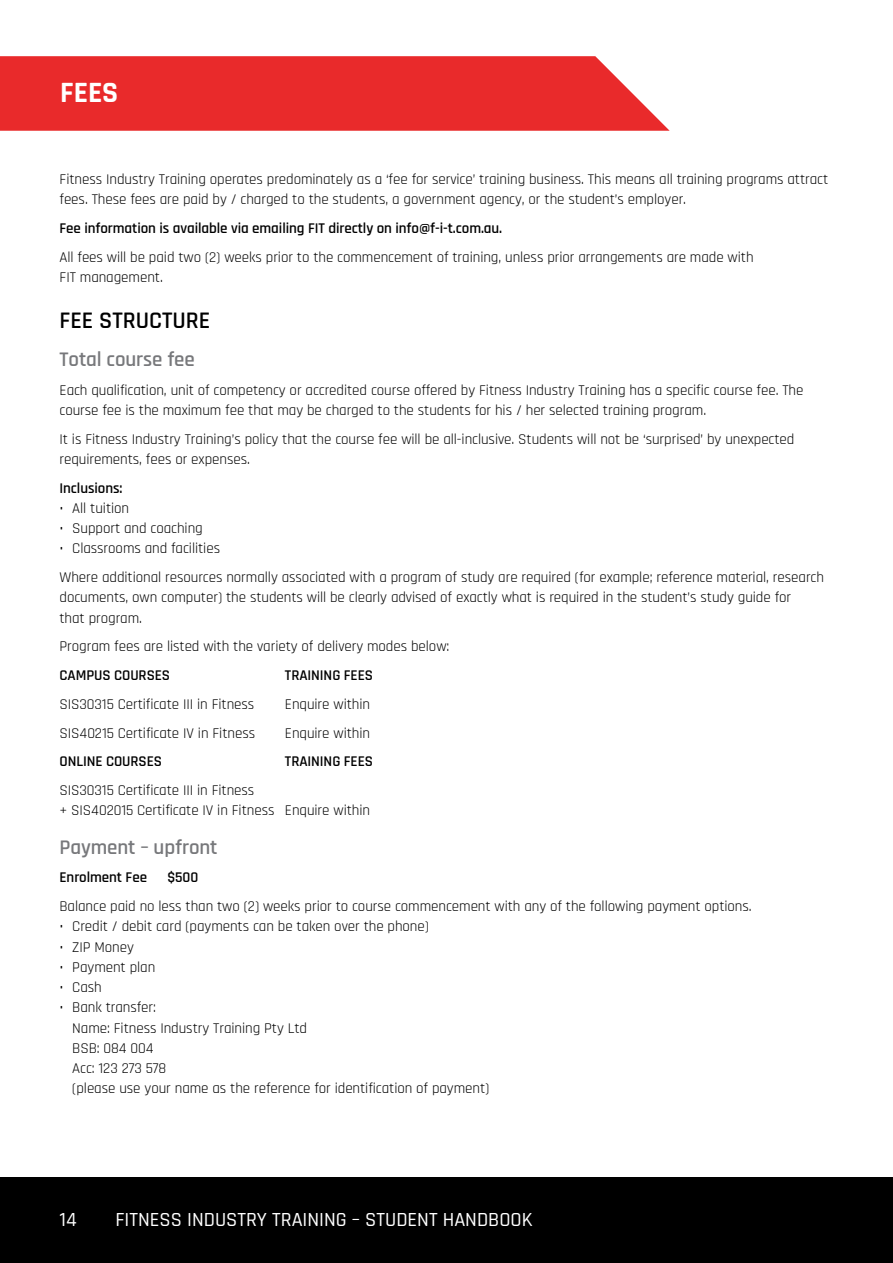
<style>
.page{position:relative;width:893px;height:1263px;background:#fff}
.page>*{position:absolute;margin:0;border:0;box-sizing:border-box;transform-origin:0 0}
.t1{font:700 29.85px "Rajdhani";color:#fff}
.t2{font:600 24px "Rajdhani";color:#000}
.t3{font:600 21px "Rajdhani";letter-spacing:-.005em;color:#77787b}
.t4{font:500 20.25px "Rajdhani";color:#fff}
.t5{font:15px/20.2px "Rajdhani";letter-spacing:-.005em;color:#000}
.t6{font:600 15px "Rajdhani";letter-spacing:-.005em;color:#000}
</style>
<div class="page">
<div style="left:0;top:1178px;width:893px;height:85px;background:#000"></div>
<svg style="left:0;top:56px;width:670px;height:75px;background:#ea3637"></svg>
<h1 class="t1" style="left:60px;top:74px;width:60px">FEES</h1>
<p class="t5" style="left:60px;top:170px;width:770px">Fitness Industry Training operates predominately as a ‘fee for service’ training business. This means all training programs attract fees. These fees are paid by / charged to the students, a government agency, or the student’s employer.</p>
<p class="t6" style="left:60px;top:219px;width:444px">Fee information is available via emailing FIT directly on info@f-i-t.com.au.</p>
<p class="t5" style="left:60px;top:247px;width:696px">All fees will be paid two (2) weeks prior to the commencement of training, unless prior arrangements are made with<br>FIT management.</p>
<h2 class="t2" style="left:60px;top:306px;width:152px">FEE STRUCTURE</h2>
<h3 class="t3" style="left:60px;top:347px;width:137px">Total course fee</h3>
<p class="t5" style="left:60px;top:380px;width:745px">Each qualification, unit of competency or accredited course offered by Fitness Industry Training has a specific course fee. The course fee is the maximum fee that may be charged to the students for his / her selected training program.</p>
<p class="t5" style="left:60px;top:429px;width:736px">It is Fitness Industry Training’s policy that the course fee will be all-inclusive. Students will not be ‘surprised’ by unexpected requirements, fees or expenses.</p>
<p class="t6" style="left:60px;top:479px;width:64px">Inclusions:</p>
<p class="t5" style="left:60px;top:498px;width:71px">• All tuition</p>
<p class="t5" style="left:60px;top:519px;width:145px">• Support and coaching</p>
<p class="t5" style="left:60px;top:535px;width:766px;line-height:28.8px">• Classrooms and facilities<br>Where additional resources normally associated with a program of study are required (for example; reference material, research</p>
<p class="t5" style="left:60px;top:588px;width:733px">documents, own computer) the students will be clearly advised of exactly what is required in the student’s study guide for that program.</p>
<p class="t5" style="left:60px;top:637px;width:391px">Program fees are listed with the variety of delivery modes below:</p>
<p class="t6" style="left:60px;top:666px;width:112px">CAMPUS COURSES</p>
<p class="t6" style="left:285px;top:666px;width:90px">TRAINING FEES</p>
<p class="t5" style="left:60px;top:694px;width:196px">SIS30315 Certificate III in Fitness</p>
<p class="t5" style="left:285px;top:694px;width:87px">Enquire within</p>
<p class="t5" style="left:60px;top:723px;width:197px">SIS40215 Certificate IV in Fitness</p>
<p class="t5" style="left:285px;top:723px;width:87px">Enquire within</p>
<p class="t6" style="left:60px;top:753px;width:104px">ONLINE COURSES</p>
<p class="t6" style="left:285px;top:753px;width:90px">TRAINING FEES</p>
<p class="t5" style="left:60px;top:781px;width:312px">SIS30315 Certificate III in Fitness<br>+ SIS402015 Certificate IV in Fitness Enquire within</p>
<h3 class="t3" style="left:60px;top:834px;width:160px">Payment – upfront</h3>
<p class="t6" style="left:60px;top:869px;width:89px">Enrolment Fee</p>
<p class="t6" style="left:168px;top:869px;width:32px">$500</p>
<p class="t5" style="left:60px;top:897px;width:694px">Balance paid no less than two (2) weeks prior to course commencement with any of the following payment options.</p>
<p class="t5" style="left:60px;top:917px;width:371px">• Credit / debit card (payments can be taken over the phone)</p>
<p class="t5" style="left:60px;top:937px;width:76px">• ZIP Money</p>
<p class="t5" style="left:60px;top:957px;width:97px">• Payment plan</p>
<p class="t5" style="left:60px;top:978px;width:44px">• Cash</p>
<p class="t5" style="left:72px;top:998px;width:419px;text-indent:-13px">• Bank transfer:<br>Name: Fitness Industry Training Pty Ltd<br>BSB: 084 004<br>Acc: 123 273 578<br>(please use your name as the reference for identification of payment)</p>
<h3 class="t4" style="left:60px;top:1208px;width:19px">14</h3>
<h3 class="t4" style="left:115px;top:1208px;width:419px">FITNESS INDUSTRY TRAINING – STUDENT HANDBOOK</h3>
</div>
